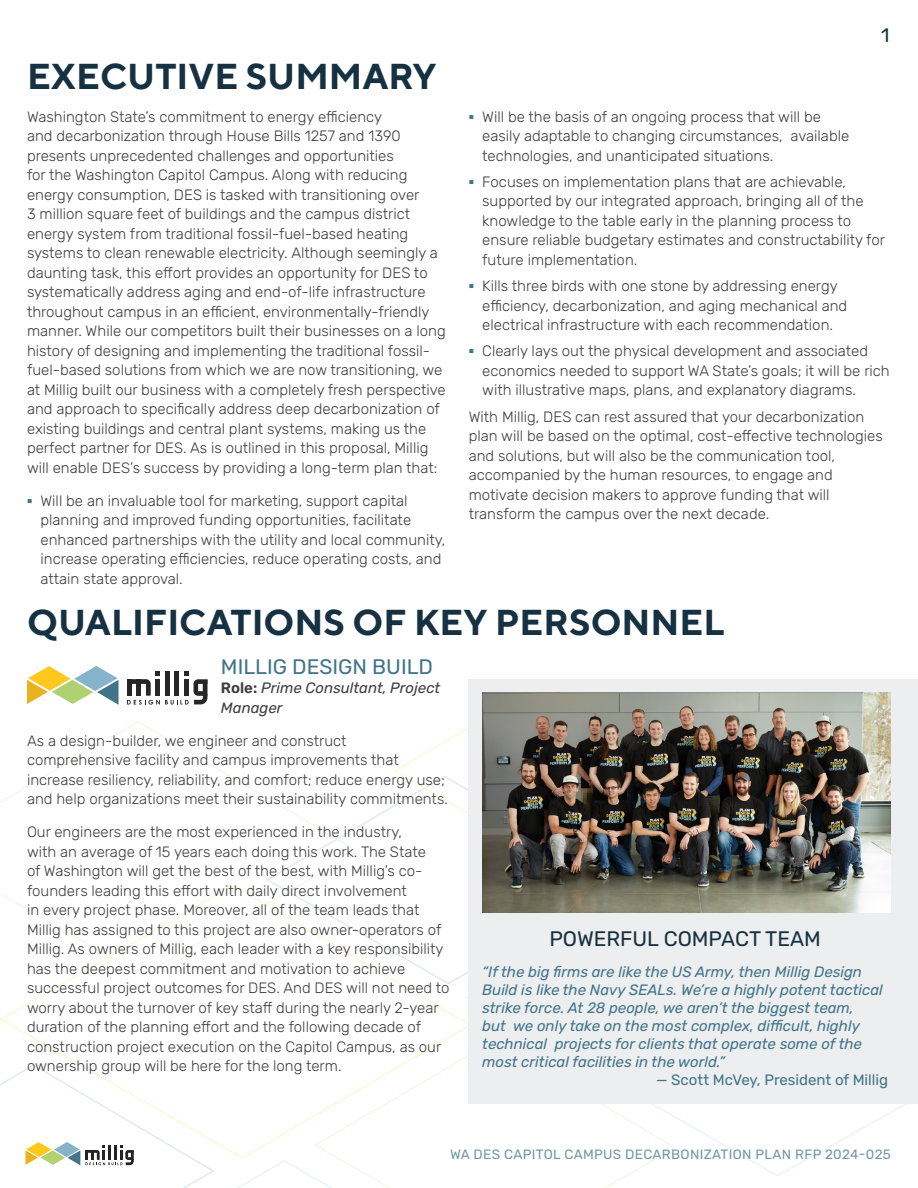
<style>
.page{position:relative;width:918px;height:1188px;background:#fff}
.page>*{position:absolute;margin:0;border:0;box-sizing:border-box;transform-origin:0 0}
.Section_Heading{font:700 36px "TT Norms";color:#163141}
.Callout_Header{font:21px "Rubik";color:#163141}
.Heading_1{font:21px "Rubik";color:#41758a}
.t1{font:19.5px "Rubik";color:#163141}
.Body_Text{font:300 15px/19.5px "Rubik";color:#3e3e3f}
.Callout_Text{font:italic 15px/18px "Rubik";color:#41758a}
.Body_Italic{font:italic 15px/19.5px "Rubik";color:#3e3e3f}
.Callout_Text-2{font:15px "Rubik";color:#41758a}
.t2{font:13.5px "Rubik";letter-spacing:.025em;color:#41758a}
.s1{font-family:"Arial";font-weight:700;color:#41758a}
.s2{font-weight:600;font-style:normal}
</style>
<div class="page">
<svg style="left:0;top:806px;width:627px;height:382px"></svg>
<svg style="left:0;top:721px;width:361px;height:256px"></svg>
<svg style="left:393px;top:699px;width:76px;height:145px"></svg>
<svg style="left:3px;top:1142px;width:554px;height:46px"></svg>
<svg style="left:127px;top:671px;width:80px;height:34px"></svg>
<svg style="left:27px;top:666px;width:92px;height:39px"></svg>
<div style="left:469px;top:679px;width:449px;height:425px;background:#edeeef"></div>
<img style="left:482px;top:692px;width:409px;height:221px">
<p class="Section_Heading" style="left:27px;top:53px;width:411px">EXECUTIVE SUMMARY</p>
<p class="Body_Text" style="left:27px;top:107px;width:420px">Washington State’s commitment to energy efficiency<br>and decarbonization through House Bills 1257 and 1390 presents unprecedented challenges and opportunities<br>for the Washington Capitol Campus. Along with reducing energy consumption, DES is tasked with transitioning over<br>3 million square feet of buildings and the campus district energy system from traditional fossil-fuel-based heating systems to clean renewable electricity. Although seemingly a daunting task, this effort provides an opportunity for DES to systematically address aging and end-of-life infrastructure throughout campus in an efficient, environmentally-friendly manner. While our competitors built their businesses on a long history of designing and implementing the traditional fossil&shy;fuel-based solutions from which we are now transitioning, we at Millig built our business with a completely fresh perspective and approach to specifically address deep decarbonization of existing buildings and central plant systems, making us the perfect partner for DES. As is outlined in this proposal, Millig will enable DES’s success by providing a long-term plan that:</p>
<p class="Body_Text" style="left:40px;top:491px;width:406px;text-indent:-14px"><span class="s1">▪</span> Will be an invaluable tool for marketing, support capital planning and improved funding opportunities, facilitate enhanced partnerships with the utility and local community, increase operating efficiencies, reduce operating costs, and attain state approval.</p>
<h3 class="t1" style="left:881px;top:25px;width:10px">1</h3>
<p class="Body_Text" style="left:482px;top:107px;width:369px;text-indent:-14px"><span class="s1">▪</span> Will be the basis of an ongoing process that will be easily adaptable to changing circumstances, available technologies, and unanticipated situations.</p>
<p class="Body_Text" style="left:482px;top:172px;width:404px;text-indent:-14px"><span class="s1">▪</span> Focuses on implementation plans that are achievable, supported by our integrated approach, bringing all of the knowledge to the table early in the planning process to ensure reliable budgetary estimates and constructability for future implementation.</p>
<p class="Body_Text" style="left:482px;top:277px;width:367px;text-indent:-14px"><span class="s1">▪</span> Kills three birds with one stone by addressing energy efficiency, decarbonization, and aging mechanical and electrical infrastructure with each recommendation.</p>
<p class="Body_Text" style="left:482px;top:342px;width:409px;text-indent:-14px"><span class="s1">▪</span> Clearly lays out the physical development and associated economics needed to support WA State’s goals; it will be rich with illustrative maps, plans, and explanatory diagrams.</p>
<p class="Body_Text" style="left:469px;top:407px;width:416px">With Millig, DES can rest assured that your decarbonization plan will be based on the optimal, cost-effective technologies and solutions, but will also be the communication tool, accompanied by the human resources, to engage and motivate decision makers to approve funding that will transform the campus over the next decade.</p>
<p class="Section_Heading" style="left:27px;top:600px;width:699px">QUALIFICATIONS OF KEY PERSONNEL</p>
<p class="Heading_1" style="left:221px;top:655px;width:214px">MILLIG DESIGN BUILD</p>
<p class="Body_Italic" style="left:221px;top:679px;width:221px"><span class="s2">Role:</span> Prime Consultant, Project<br>Manager</p>
<p class="Body_Text" style="left:27px;top:731px;width:422px">As a design-builder, we engineer and construct comprehensive facility and campus improvements that increase resiliency, reliability, and comfort; reduce energy use; and help organizations meet their sustainability commitments.</p>
<p class="Body_Text" style="left:27px;top:823px;width:424px">Our engineers are the most experienced in the industry,<br>with an average of 15 years each doing this work. The State<br>of Washington will get the best of the best, with Millig’s co&shy;founders leading this effort with daily direct involvement<br>in every project phase. Moreover, all of the team leads that Millig has assigned to this project are also owner-operators of Millig. As owners of Millig, each leader with a key responsibility has the deepest commitment and motivation to achieve successful project outcomes for DES. And DES will not need to worry about the turnover of key staff during the nearly 2-year duration of the planning effort and the following decade of construction project execution on the Capitol Campus, as our ownership group will be here for the long term.</p>
<p class="Callout_Header" style="left:549px;top:927px;width:273px">POWERFUL COMPACT TEAM</p>
<p class="Callout_Text" style="left:482px;top:964px;width:402px">“If the big firms are like the US Army, then Millig Design Build is like the Navy SEALs. We’re a highly potent tactical strike force. At 28 people, we aren’t the biggest team,<br>but we only take on the most complex, difficult, highly technical projects for clients that operate some of the most critical facilities in the world.”</p>
<p class="Callout_Text-2" style="left:656px;top:1072px;width:233px">— Scott McVey, President of Millig</p>
<p class="t2" style="left:450px;top:1146px;width:442px">WA DES CAPITOL CAMPUS DECARBONIZATION PLAN RFP 2024-025</p>
</div>
